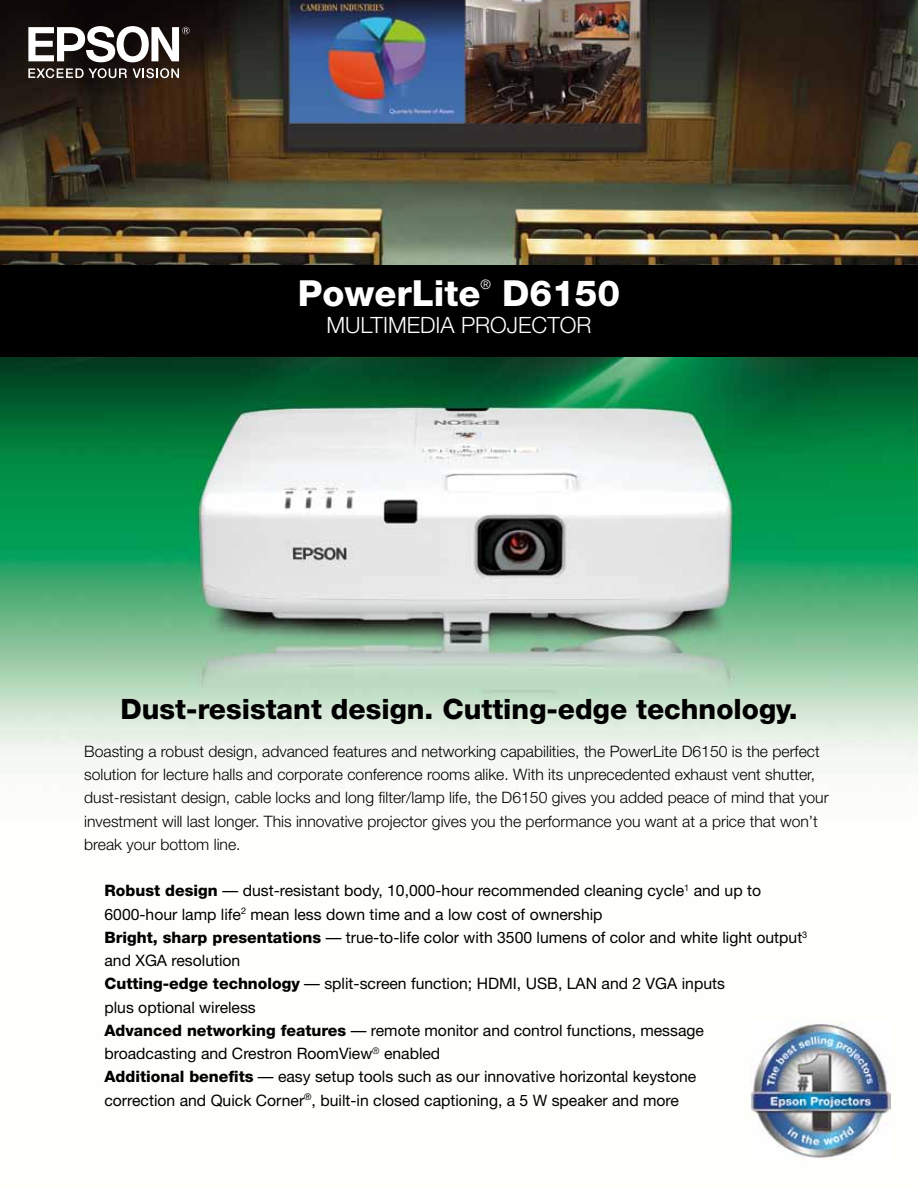
<style>
.page{position:relative;width:918px;height:1188px;background:#fff}
.page>*{position:absolute;margin:0;border:0;box-sizing:border-box;transform-origin:0 0}
.t1{font:800 36px "Helvetica Neue";color:#fff}
.t2{font:800 28.2px "Helvetica Neue";color:#000}
.t3{font:300 22.5px "Helvetica Neue";color:#fff}
.t4{font:15.75px/23.2px "Helvetica Neue";color:#000}
.t5{font:300 15.75px/23.2px "Helvetica Neue";color:#000}
.t6{font:300 13.05px "Helvetica Neue";color:#fff}
.s1{font-weight:800}
</style>
<div class="page">
<img style="left:0;top:357px;width:918px;height:417px">
<div style="left:0;top:254px;width:918px;height:103px;background:#000"></div>
<img style="left:0;top:0;width:918px;height:264px">
<svg style="left:28px;top:68px;width:99px;height:10px"></svg>
<svg style="left:133px;top:68px;width:46px;height:10px"></svg>
<svg style="left:28px;top:26px;width:162px;height:36px"></svg>
<img style="left:750px;top:1021px;width:141px;height:139px">
<h1 class="t1" style="left:298px;top:272px;width:184px">PowerLite</h1>
<p class="t6" style="left:480px;top:277px;width:12px">®</p>
<h1 class="t1" style="left:502px;top:272px;width:120px">D6150</h1>
<h3 class="t3" style="left:326px;top:311px;width:32px">Multimedia</h3>
<h3 class="t3" style="left:461px;top:311px;width:30px">Projector</h3>
<h2 class="t2" style="left:120px;top:692px;width:679px">Dust-resistant design. Cutting-edge technology.</h2>
<p class="t5" style="left:84px;top:739px;width:746px">Boasting a robust design, advanced features and networking capabilities, the PowerLite D6150 is the perfect solution for lecture halls and corporate conference rooms alike. With its unprecedented exhaust vent shutter, dust-resistant design, cable locks and long filter/lamp life, the D6150 gives you added peace of mind that your investment will last longer. This innovative projector gives you the performance you want at a price that won’t break your bottom line.</p>
<p class="t4" style="left:104px;top:879px;width:704px"><span class="s1">Robust design</span> — dust-resistant body, 10,000-hour recommended cleaning cycle<sup>1</sup> and up to 6000-hour lamp life<sup>2</sup> mean less down time and a low cost of ownership<br><span class="s1">Bright, sharp presentations</span> — true-to-life color with 3500 lumens of color and white light output<sup>3 </sup>and XGA resolution<br><span class="s1">Cutting-edge technology</span> — split-screen function; HDMI, USB, LAN and 2 VGA inputs<br>plus optional wireless<br><span class="s1">Advanced networking features</span> — remote monitor and control functions, message<br>broadcasting and Crestron RoomView<sup>®</sup> enabled<br><span class="s1">Additional benefits</span> — easy setup tools such as our innovative horizontal keystone<br>correction and Quick Corner<sup>®</sup>, built-in closed captioning, a 5 W speaker and more</p>
</div>
